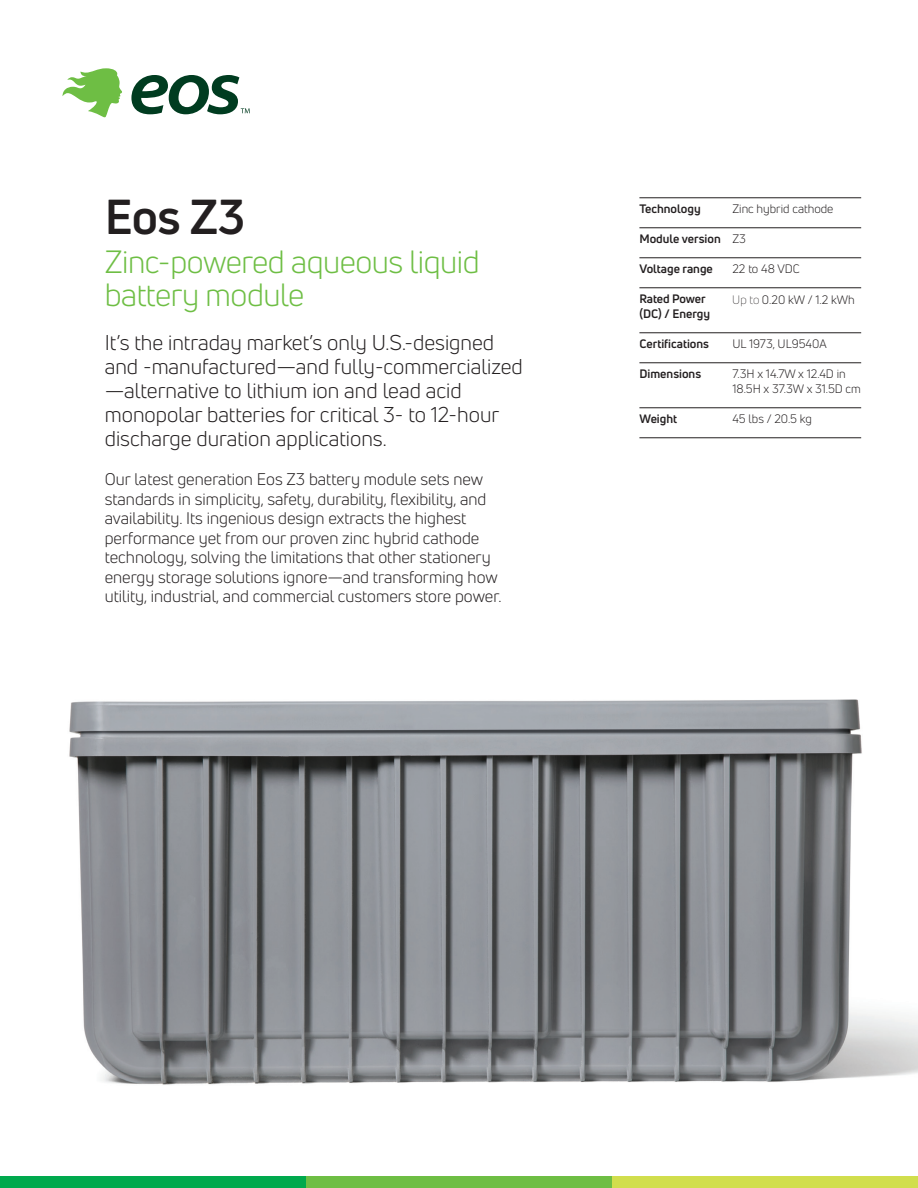
<style>
.page{position:relative;width:918px;height:1188px;background:#fff}
.page>*{position:absolute;margin:0;border:0;box-sizing:border-box;transform-origin:0 0}
.t1{font:700 48px "Uni Neue";color:#231f20}
.t2{font:31.5px/33px "Uni Neue";letter-spacing:-.015em;color:#6ebe44}
.t3{font:21px/24px "Uni Neue";color:#231f20}
.t4{font:16.5px/19.5px "Uni Neue";color:#231f20}
.t5{font:12px/15px "Uni Neue";color:#231f20}
.t6{font:700 12px "Uni Neue";color:#231f20}
.s1{font-weight:400}
.s2{font-weight:300}
</style>
<div class="page">
<svg style="left:63px;top:68px;width:59px;height:49px"></svg>
<svg style="left:131px;top:75px;width:119px;height:39px"></svg>
<div style="left:0;top:1176px;width:306px;height:12px;background:#00a94d"></div>
<div style="left:306px;top:1176px;width:306px;height:12px;background:#6ebe44"></div>
<div style="left:612px;top:1176px;width:306px;height:12px;background:#d1de4d"></div>
<img style="left:69px;top:699px;width:849px;height:386px">
<hr style="left:639px;top:198px;width:222px;height:1px;background:#231f20">
<hr style="left:639px;top:228px;width:222px;height:1px;background:#231f20">
<hr style="left:639px;top:258px;width:222px;height:1px;background:#231f20">
<hr style="left:639px;top:288px;width:222px;height:1px;background:#231f20">
<hr style="left:639px;top:333px;width:222px;height:1px;background:#231f20">
<hr style="left:639px;top:363px;width:222px;height:1px;background:#231f20">
<hr style="left:639px;top:408px;width:222px;height:1px;background:#231f20">
<hr style="left:639px;top:438px;width:222px;height:1px;background:#231f20">
<h1 class="t1" style="left:105px;top:187px;width:142px">Eos Z3</h1>
<h2 class="t2" style="left:105px;top:245px;width:376px">Zinc-powered aqueous liquid battery module</h2>
<p class="t3" style="left:105px;top:331px;width:420px">It’s the intraday market’s only U.S.-designed and -manufactured—and fully-commercialized —alternative to lithium ion and lead acid monopolar batteries for critical 3- to 12-hour discharge duration applications.</p>
<p class="t4" style="left:105px;top:470px;width:398px">Our latest generation Eos Z3 battery module sets new standards in simplicity, safety, durability, flexibility, and availability. Its ingenious design extracts the highest performance yet from our proven zinc hybrid cathode technology, solving the limitations that other stationery energy storage solutions ignore—and transforming how utility, industrial, and commercial customers store power.</p>
<p class="t6" style="left:639px;top:201px;width:63px">Technology</p>
<p class="t5" style="left:732px;top:201px;width:103px">Zinc hybrid cathode</p>
<p class="t6" style="left:639px;top:231px;width:108px">Module version <span class="s1">Z3</span></p>
<p class="t6" style="left:639px;top:261px;width:75px">Voltage range</p>
<p class="t5" style="left:732px;top:261px;width:69px">22 to 48 VDC</p>
<p class="t6" style="left:639px;top:291px;width:68px">Rated Power</p>
<p class="t5" style="left:732px;top:292px;width:124px"><span class="s2">Up to</span> 0.20 kW / 1.2 kWh</p>
<p class="t6" style="left:639px;top:306px;width:72px">(DC) / Energy</p>
<p class="t6" style="left:639px;top:336px;width:71px">Certifications</p>
<p class="t5" style="left:732px;top:336px;width:96px">UL 1973, UL9540A</p>
<p class="t6" style="left:639px;top:366px;width:63px">Dimensions</p>
<p class="t5" style="left:732px;top:366px;width:130px">7.3H x 14.7W x 12.4D in<br>18.5H x 37.3W x 31.5D cm</p>
<p class="t6" style="left:639px;top:411px;width:39px">Weight</p>
<p class="t5" style="left:732px;top:411px;width:81px">45 lbs / 20.5 kg</p>
</div>
